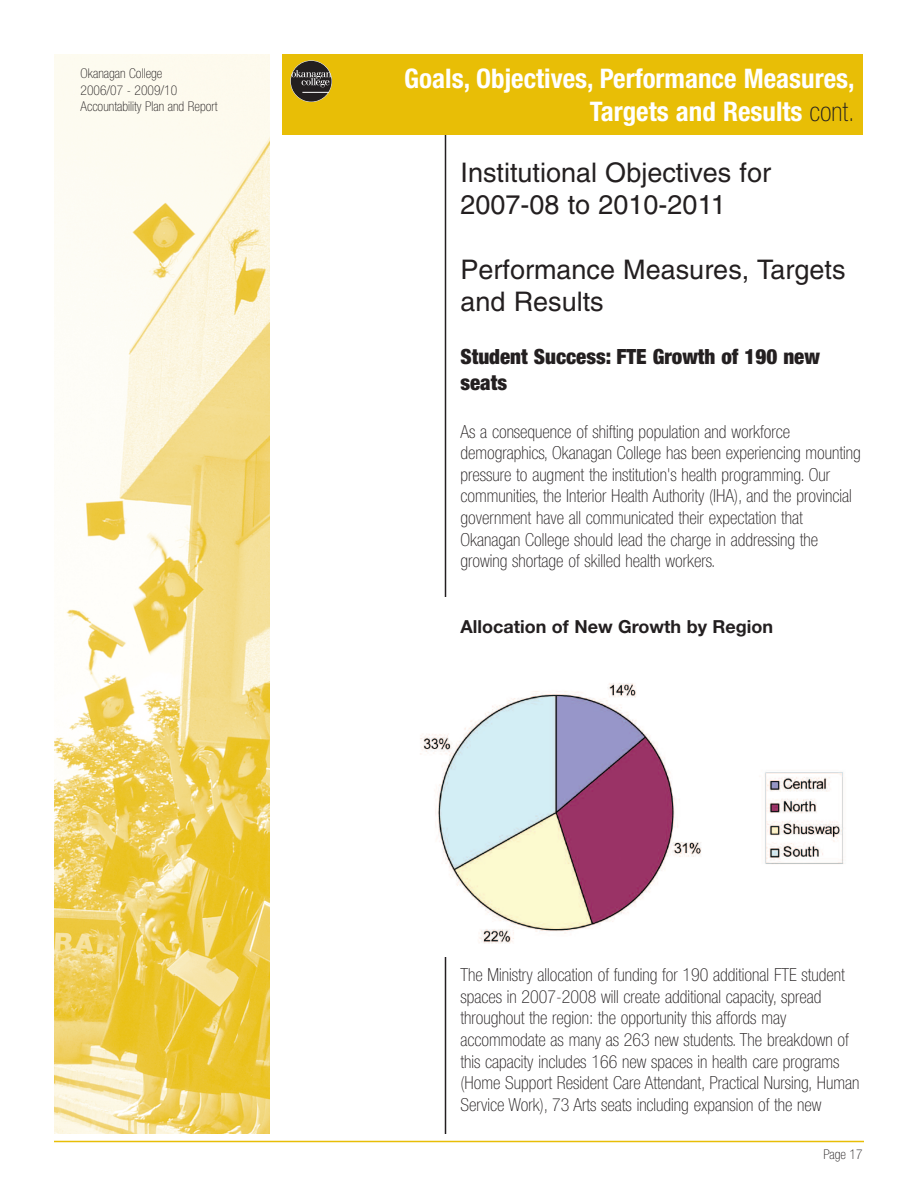
<style>
.page{position:relative;width:918px;height:1188px;background:#fff}
.page>*{position:absolute;margin:0;border:0;box-sizing:border-box;transform-origin:0 0}
.t1{font:27px/32.4px "Helvetica";color:#231f20}
.t2{font:700 condensed 27px/32.4px "Helvetica Neue";color:#fff;text-align:right}
.t3{font:900 condensed 21px/25.5px "Helvetica Neue";color:#231f20}
.t4{font:100 condensed 18px/21.6px "Helvetica Neue";color:#231f20}
.t5{font:700 18px "Helvetica Neue";color:#231f20}
.t6{font:100 condensed 13.5px/16.2px "Helvetica Neue";color:#231f20}
.s1{font-weight:100;color:#231f20}
</style>
<div class="page">
<hr style="left:445px;top:88px;width:1px;height:1046px;background:#231f20">
<div style="left:282px;top:54px;width:581px;height:81px;background:#e8be06"></div>
<img style="left:54px;top:54px;width:216px;height:1080px">
<div style="left:290px;top:60px;width:42px;height:42px;background:#231f20;border-radius:50%"></div>
<div style="left:290px;top:60px;width:42px;height:42px;border:1px solid #fff;border-radius:50%"></div>
<svg style="left:291px;top:70px;width:41px;height:23px"></svg>
<hr style="left:54px;top:1141px;width:810px;height:1px;background:#e8be06">
<img style="left:420px;top:598px;width:424px;height:359px">
<div style="left:459px;top:597px;width:355px;height:51px;background:#fff"></div>
<p class="t6" style="left:81px;top:67px;width:138px">Okanagan College<br>2006/07 - 2009/10<br>Accountability Plan and Report</p>
<h1 class="t2" style="left:404px;top:65px;width:452px">Goals, Objectives, Performance Measures,<br>Targets and Results <span class="s1">cont.</span></h1>
<h1 class="t1" style="left:460px;top:158px;width:312px">Institutional Objectives for<br>2007-08 to 2010-2011</h1>
<h1 class="t1" style="left:460px;top:256px;width:387px">Performance Measures, Targets and Results</h1>
<p class="t3" style="left:460px;top:346px;width:361px">Student Success: FTE Growth of 190 new seats</p>
<p class="t4" style="left:460px;top:422px;width:402px">As a consequence of shifting population and workforce demographics, Okanagan College has been experiencing mounting pressure to augment the institution's health programming. Our communities, the Interior Health Authority (IHA), and the provincial government have all communicated their expectation that Okanagan College should lead the charge in addressing the growing shortage of skilled health workers.</p>
<p class="t5" style="left:460px;top:620px;width:314px">Allocation of New Growth by Region</p>
<p class="t4" style="left:461px;top:966px;width:400px">The Ministry allocation of funding for 190 additional FTE student spaces in 2007-2008 will create additional capacity, spread throughout the region: the opportunity this affords may accommodate as many as 263 new students. The breakdown of this capacity includes 166 new spaces in health care programs (Home Support Resident Care Attendant, Practical Nursing, Human Service Work), 73 Arts seats including expansion of the new</p>
<p class="t6" style="left:823px;top:1147px;width:41px">Page 17</p>
</div>
